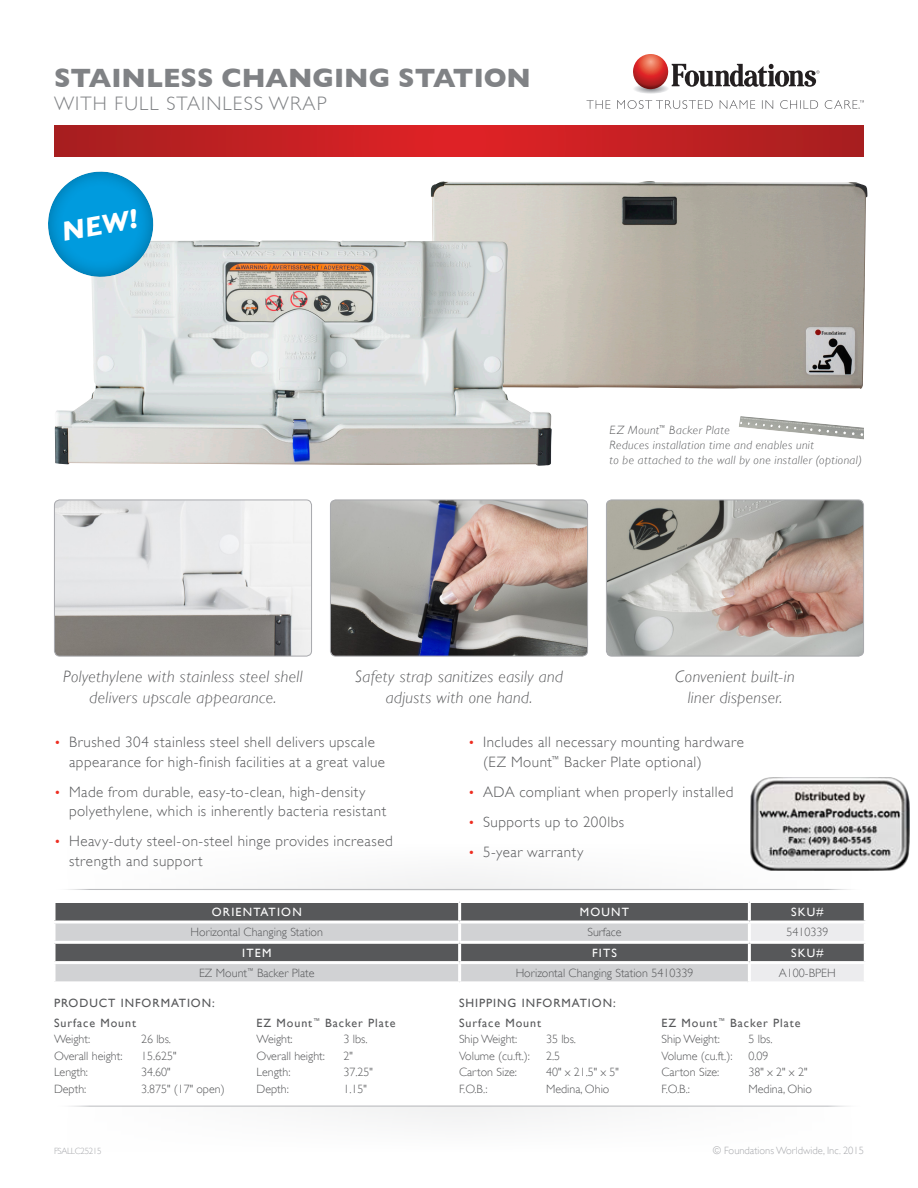
<style>
.page{position:relative;width:918px;height:1188px;background:#fff}
.page>*{position:absolute;margin:0;border:0;box-sizing:border-box;transform-origin:0 0}
.t1{font:italic 700 27.9px "Gill Sans";color:#fff}
.t2{font:700 27px "Gill Sans";color:#808285}
.t3{font:300 19.5px "Gill Sans";letter-spacing:.06em;color:#808285}
.Paragraph_Style_1{font:italic 300 16.5px/21px "Gill Sans";letter-spacing:.025em;color:#57585a;text-align:center}
.t4{font:300 15px/19.5px "Gill Sans";letter-spacing:.03em;color:#57585a}
.t5{font:300 12px "Gill Sans";color:#57585a}
.Paragraph_Style_1-2{font:italic 300 12px/15px "Gill Sans";letter-spacing:.035em;color:#57585a}
.t6{font:12px "Gill Sans";letter-spacing:.08em;color:#57585a}
.Callout_Details{font:12px "Gill Sans";letter-spacing:.1em;color:#fff}
.t7{font:300 10.5px "Gill Sans";color:#a8a9ad}
.t8{font:300 9px "Gill Sans";letter-spacing:-.04em;color:#a8a9ad}
.s1{font-size:13.5px;color:#ee2e22}
</style>
<div class="page">
<hr style="left:54px;top:889px;width:810px;height:1px;background:#bcbdc0">
<hr style="left:54px;top:1106px;width:810px;height:1px;background:#bcbdc0">
<svg style="left:54px;top:125px;width:810px;height:32px;background:#c22022"></svg>
<div style="left:56px;top:903px;width:808px;height:18px;background:#57585a"></div>
<svg style="left:56px;top:924px;width:808px;height:57px;background:#abacae"></svg>
<hr style="left:52px;top:961px;width:408px;height:3px;background:#fff">
<svg style="left:54px;top:903px;width:2px;height:18px"></svg>
<hr style="left:458px;top:903px;width:3px;height:18px;background:#fff">
<hr style="left:748px;top:903px;width:3px;height:18px;background:#fff">
<hr style="left:52px;top:941px;width:408px;height:3px;background:#fff">
<svg style="left:55px;top:944px;width:1px;height:17px"></svg>
<hr style="left:460px;top:941px;width:289px;height:3px;background:#fff">
<hr style="left:458px;top:944px;width:3px;height:17px;background:#fff">
<hr style="left:749px;top:941px;width:118px;height:3px;background:#fff">
<hr style="left:748px;top:944px;width:3px;height:17px;background:#fff">
<hr style="left:460px;top:961px;width:289px;height:3px;background:#fff">
<hr style="left:749px;top:961px;width:118px;height:3px;background:#fff">
<svg style="left:55px;top:924px;width:1px;height:17px"></svg>
<svg style="left:55px;top:964px;width:1px;height:17px"></svg>
<hr style="left:458px;top:924px;width:3px;height:17px;background:#fff">
<hr style="left:458px;top:964px;width:3px;height:17px;background:#fff">
<hr style="left:748px;top:924px;width:3px;height:17px;background:#fff">
<hr style="left:748px;top:964px;width:3px;height:17px;background:#fff">
<img style="left:608px;top:501px;width:254px;height:154px">
<div style="left:606px;top:499px;width:258px;height:158px;border:1px solid #a8a9ad;border-radius:5px"></div>
<img style="left:56px;top:501px;width:254px;height:154px">
<div style="left:54px;top:499px;width:258px;height:158px;border:1px solid #a8a9ad;border-radius:5px"></div>
<img style="left:431px;top:181px;width:436px;height:208px">
<img style="left:55px;top:240px;width:497px;height:226px">
<img style="left:332px;top:501px;width:254px;height:154px">
<div style="left:330px;top:499px;width:258px;height:158px;border:1px solid #a8a9ad;border-radius:5px"></div>
<img style="left:739px;top:416px;width:125px;height:23px">
<svg style="left:48px;top:171px;width:114px;height:115px"></svg>
<svg style="left:587px;top:100px;width:277px;height:9px"></svg>
<svg style="left:633px;top:54px;width:186px;height:40px"></svg>
<img style="left:750px;top:777px;width:160px;height:94px">
<p class="t2" style="left:54px;top:62px;width:478px">STAINLESS CHANGING STATION</p>
<p class="t3" style="left:54px;top:92px;width:274px">WITH FULL STAINLESS WRAP</p>
<p class="t1" style="left:59px;top:215px;width:79px;rotate:-10deg">NEW!</p>
<p class="Paragraph_Style_1-2" style="left:610px;top:423px;width:254px">EZ Mount<sup>™</sup> Backer Plate<br>Reduces installation time and enables unit<br>to be attached to the wall by one installer (optional)</p>
<p class="Paragraph_Style_1" style="left:63px;top:666px;width:241px">Polyethylene with stainless steel shell delivers upscale appearance.</p>
<p class="Paragraph_Style_1" style="left:355px;top:666px;width:209px">Safety strap sanitizes easily and</p>
<p class="Paragraph_Style_1" style="left:386px;top:687px;width:148px">adjusts with one hand.</p>
<p class="Paragraph_Style_1" style="left:675px;top:666px;width:121px">Convenient built-in</p>
<p class="Paragraph_Style_1" style="left:688px;top:687px;width:96px">liner dispenser.</p>
<p class="t4" style="left:69px;top:733px;width:318px;text-indent:-15px"><span class="s1">•</span> Brushed 304 stainless steel shell delivers upscale appearance for high-finish facilities at a great value</p>
<p class="t4" style="left:69px;top:782px;width:319px;text-indent:-15px"><span class="s1">•</span> Made from durable, easy-to-clean, high-density polyethylene, which is inherently bacteria resistant</p>
<p class="t4" style="left:69px;top:832px;width:325px;text-indent:-15px"><span class="s1">•</span> Heavy-duty steel-on-steel hinge provides increased strength and support</p>
<p class="t4" style="left:483px;top:733px;width:262px;text-indent:-15px"><span class="s1">•</span> Includes all necessary mounting hardware (EZ Mount<sup>™</sup> Backer Plate optional)</p>
<p class="t4" style="left:468px;top:782px;width:267px"><span class="s1">•</span> ADA compliant when properly installed</p>
<p class="t4" style="left:468px;top:812px;width:158px"><span class="s1">•</span> Supports up to 200lbs</p>
<p class="t4" style="left:468px;top:842px;width:117px"><span class="s1">•</span> 5-year warranty</p>
<p class="Callout_Details" style="left:212px;top:905px;width:91px">ORIENTATION</p>
<p class="Callout_Details" style="left:580px;top:905px;width:51px">MOUNT</p>
<p class="Callout_Details" style="left:791px;top:905px;width:34px">SKU#</p>
<p class="t5" style="left:191px;top:925px;width:134px">Horizontal Changing Station</p>
<p class="t5" style="left:587px;top:925px;width:36px">Surface</p>
<p class="t5" style="left:786px;top:925px;width:43px">5410339</p>
<p class="Callout_Details" style="left:242px;top:945px;width:31px">ITEM</p>
<p class="Callout_Details" style="left:592px;top:945px;width:26px">FITS</p>
<p class="Callout_Details" style="left:791px;top:945px;width:34px">SKU#</p>
<p class="t5" style="left:199px;top:966px;width:117px">EZ Mount<sup>™</sup> Backer Plate</p>
<p class="t5" style="left:516px;top:966px;width:179px">Horizontal Changing Station 5410339</p>
<p class="t5" style="left:779px;top:966px;width:58px">A100-BPEH</p>
<p class="t6" style="left:54px;top:996px;width:162px">PRODUCT INFORMATION:</p>
<p class="t6" style="left:54px;top:1016px;width:84px">Surface Mount</p>
<p class="t5" style="left:54px;top:1032px;width:38px">Weight:</p>
<p class="t5" style="left:141px;top:1032px;width:32px">26 lbs.</p>
<p class="t5" style="left:54px;top:1049px;width:70px">Overall height:</p>
<p class="t5" style="left:141px;top:1049px;width:37px">15.625"</p>
<p class="t5" style="left:54px;top:1065px;width:36px">Length:</p>
<p class="t5" style="left:141px;top:1065px;width:31px">34.60"</p>
<p class="t5" style="left:54px;top:1082px;width:34px">Depth:</p>
<p class="t5" style="left:141px;top:1082px;width:85px">3.875" (17" open)</p>
<p class="t6" style="left:256px;top:1016px;width:141px">EZ Mount<sup>™</sup> Backer Plate</p>
<p class="t5" style="left:256px;top:1032px;width:38px">Weight:</p>
<p class="t5" style="left:344px;top:1032px;width:26px">3 lbs.</p>
<p class="t5" style="left:256px;top:1049px;width:70px">Overall height:</p>
<p class="t5" style="left:344px;top:1049px;width:11px">2"</p>
<p class="t5" style="left:256px;top:1065px;width:36px">Length:</p>
<p class="t5" style="left:344px;top:1065px;width:31px">37.25"</p>
<p class="t5" style="left:256px;top:1082px;width:34px">Depth:</p>
<p class="t5" style="left:344px;top:1082px;width:25px">1.15"</p>
<p class="t6" style="left:459px;top:996px;width:158px">SHIPPING INFORMATION:</p>
<p class="t6" style="left:459px;top:1016px;width:84px">Surface Mount</p>
<p class="t5" style="left:459px;top:1032px;width:60px">Ship Weight:</p>
<p class="t5" style="left:546px;top:1032px;width:32px">35 lbs.</p>
<p class="t5" style="left:459px;top:1049px;width:73px">Volume (cu.ft.):</p>
<p class="t5" style="left:546px;top:1049px;width:16px">2.5</p>
<p class="t5" style="left:459px;top:1065px;width:59px">Carton Size:</p>
<p class="t5" style="left:546px;top:1065px;width:74px">40" x 21.5" x 5"</p>
<p class="t5" style="left:459px;top:1082px;width:30px">F.O.B.:</p>
<p class="t5" style="left:546px;top:1082px;width:65px">Medina, Ohio</p>
<p class="t6" style="left:662px;top:1016px;width:141px">EZ Mount<sup>™</sup> Backer Plate</p>
<p class="t5" style="left:662px;top:1032px;width:60px">Ship Weight:</p>
<p class="t5" style="left:748px;top:1032px;width:26px">5 lbs.</p>
<p class="t5" style="left:662px;top:1049px;width:73px">Volume (cu.ft.):</p>
<p class="t5" style="left:748px;top:1049px;width:22px">0.09</p>
<p class="t5" style="left:662px;top:1065px;width:59px">Carton Size:</p>
<p class="t5" style="left:748px;top:1065px;width:60px">38" x 2" x 2"</p>
<p class="t5" style="left:662px;top:1082px;width:30px">F.O.B.:</p>
<p class="t5" style="left:748px;top:1082px;width:65px">Medina, Ohio</p>
<p class="t8" style="left:54px;top:1146px;width:49px">FSALLC25215</p>
<p class="t7" style="left:713px;top:1145px;width:153px">© Foundations Worldwide, Inc. 2015</p>
</div>
